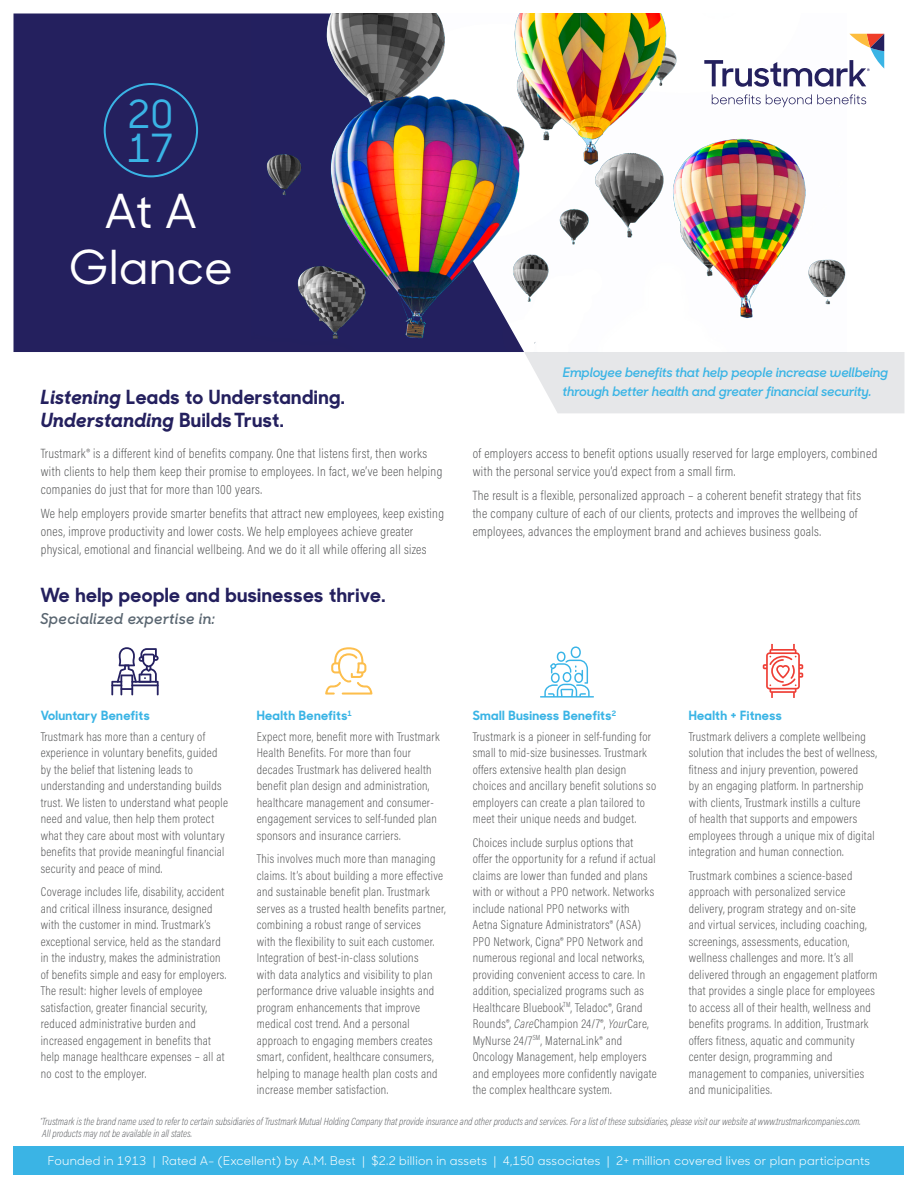
<style>
.page{position:relative;width:918px;height:1188px;background:#fff}
.page>*{position:absolute;margin:0;border:0;box-sizing:border-box;transform-origin:0 0}
.t1{font:500 46.95px/56.2px "Sharp Sans No 1";color:#fff;text-align:center}
.t2{font:500 38.85px/33.8px "Sharp Sans No 1";color:#3ab4e5}
.t3{font:700 19.5px/22.5px "Sharp Sans No 1";letter-spacing:.025em;color:#24205e}
.t4{font:italic 600 15px "Sharp Sans No 1";letter-spacing:.025em;color:#5a6671}
.t5{font:200 13.5px/18px "Acumin Pro Cond";letter-spacing:.025em;color:#4b4c4d}
.t6{font:italic 600 13.2px/18.5px "Sharp Sans No 1";letter-spacing:-.01em;color:#3ab4e5}
.t7{font:200 12.75px/16.5px "Acumin Pro Cond";letter-spacing:.025em;color:#4b4c4d}
.t8{font:700 12.75px "Sharp Sans No 1";letter-spacing:.025em;color:#3ab4e5}
.t9{font:12px "Sharp Sans No 1";letter-spacing:.02em;color:#fff}
.t10{font:italic 200 10.5px/12px "Acumin Pro Cond";color:#54565a}
.s1{font-style:italic}
</style>
<div class="page">
<div style="left:524px;top:352px;width:380px;height:61px;background:#e6e7e9"></div>
<div style="left:13px;top:13px;width:511px;height:339px;background:#24205e"></div>
<img style="left:252px;top:14px;width:594px;height:338px">
<div style="left:14px;top:1146px;width:890px;height:29px;background:#3ab4e5"></div>
<svg style="left:712px;top:94px;width:154px;height:13px"></svg>
<svg style="left:704px;top:34px;width:180px;height:53px"></svg>
<div style="left:104px;top:83px;width:94px;height:94px;border:2px solid #3ab4e5;border-radius:50%"></div>
<svg style="left:111px;top:647px;width:48px;height:48px"></svg>
<svg style="left:325px;top:647px;width:47px;height:48px"></svg>
<svg style="left:540px;top:646px;width:54px;height:52px"></svg>
<svg style="left:763px;top:644px;width:40px;height:54px"></svg>
<p class="t2" style="left:128px;top:95px;width:47px">20<br>17</p>
<p class="t1" style="left:69px;top:181px;width:166px">At A<br>Glance</p>
<p class="t3" style="left:41px;top:385px;width:306px"><span class="s1">Listening</span> Leads to Understanding.<br><span class="s1">Understanding</span> Builds Trust.</p>
<p class="t5" style="left:41px;top:444px;width:403px">Trustmark® is a different kind of benefits company. One that listens first, then works with clients to help them keep their promise to employees. In fact, we’ve been helping companies do just that for more than 100 years.</p>
<p class="t5" style="left:41px;top:504px;width:405px">We help employers provide smarter benefits that attract new employees, keep existing ones, improve productivity and lower costs. We help employees achieve greater physical, emotional and financial wellbeing. And we do it all while offering all sizes</p>
<p class="t3" style="left:40px;top:583px;width:346px">We help people and businesses thrive.</p>
<p class="t4" style="left:40px;top:608px;width:176px">Specialized expertise in:</p>
<p class="t6" style="left:563px;top:364px;width:327px">Employee benefits that help people increase wellbeing through better health and greater financial security.</p>
<p class="t5" style="left:473px;top:444px;width:406px">of employers access to benefit options usually reserved for large employers, combined with the personal service you’d expect from a small firm.</p>
<p class="t5" style="left:473px;top:486px;width:390px">The result is a flexible, personalized approach – a coherent benefit strategy that fits the company culture of each of our clients, protects and improves the wellbeing of employees, advances the employment brand and achieves business goals.</p>
<p class="t8" style="left:41px;top:706px;width:110px">Voluntary Benefits</p>
<p class="t7" style="left:41px;top:728px;width:189px">Trustmark has more than a century of experience in voluntary benefits, guided by the belief that listening leads to understanding and understanding builds trust. We listen to understand what people need and value, then help them protect what they care about most with voluntary benefits that provide meaningful financial security and peace of mind.</p>
<p class="t7" style="left:41px;top:883px;width:187px">Coverage includes life, disability, accident and critical illness insurance, designed with the customer in mind. Trustmark’s exceptional service, held as the standard in the industry, makes the administration of benefits simple and easy for employers.<br>The result: higher levels of employee satisfaction, greater financial security, reduced administrative burden and increased engagement in benefits that help manage healthcare expenses – all at no cost to the employer.</p>
<p class="t8" style="left:257px;top:706px;width:97px">Health Benefits<sup>1</sup></p>
<p class="t7" style="left:257px;top:728px;width:184px">Expect more, benefit more with Trustmark Health Benefits. For more than four decades Trustmark has delivered health benefit plan design and administration, healthcare management and consumer&shy;engagement services to self-funded plan sponsors and insurance carriers.</p>
<p class="t7" style="left:257px;top:850px;width:190px">This involves much more than managing claims. It’s about building a more effective and sustainable benefit plan. Trustmark serves as a trusted health benefits partner, combining a robust range of services<br>with the flexibility to suit each customer.<br>Integration of best-in-class solutions<br>with data analytics and visibility to plan performance drive valuable insights and program enhancements that improve medical cost trend. And a personal approach to engaging members creates smart, confident, healthcare consumers, helping to manage health plan costs and increase member satisfaction.</p>
<p class="t8" style="left:473px;top:706px;width:145px">Small Business Benefits<sup>2</sup></p>
<p class="t7" style="left:473px;top:728px;width:185px">Trustmark is a pioneer in self-funding for small to mid-size businesses. Trustmark offers extensive health plan design choices and ancillary benefit solutions so employers can create a plan tailored to meet their unique needs and budget.</p>
<p class="t7" style="left:473px;top:834px;width:186px">Choices include surplus options that<br>offer the opportunity for a refund if actual claims are lower than funded and plans with or without a PPO network. Networks include national PPO networks with Aetna Signature Administrators® (ASA)<br>PPO Network, Cigna® PPO Network and numerous regional and local networks, providing convenient access to care. In addition, specialized programs such as Healthcare Bluebook<sup>TM</sup>, Teladoc®, Grand Rounds®, <span class="s1">Care</span>Champion 24/7®, <span class="s1">Your</span>Care, MyNurse 24/7<sup>SM</sup>, MaternaLink® and Oncology Management, help employers and employees more confidently navigate the complex healthcare system.</p>
<p class="t8" style="left:689px;top:706px;width:94px">Health + Fitness</p>
<p class="t7" style="left:689px;top:728px;width:190px">Trustmark delivers a complete wellbeing solution that includes the best of wellness, fitness and injury prevention, powered<br>by an engaging platform. In partnership with clients, Trustmark instills a culture<br>of health that supports and empowers employees through a unique mix of digital integration and human connection.</p>
<p class="t7" style="left:689px;top:867px;width:190px">Trustmark combines a science-based approach with personalized service delivery, program strategy and on-site<br>and virtual services, including coaching, screenings, assessments, education, wellness challenges and more. It’s all delivered through an engagement platform that provides a single place for employees to access all of their health, wellness and benefits programs. In addition, Trustmark offers fitness, aquatic and community center design, programming and management to companies, universities and municipalities.</p>
<p class="t10" style="left:40px;top:1115px;width:822px"><sup>*</sup>Trustmark is the brand name used to refer to certain subsidiaries of Trustmark Mutual Holding Company that provide insurance and other products and services. For a list of these subsidiaries, please visit our website at www.trustmarkcompanies.com.<br>All products may not be available in all states.</p>
<p class="t9" style="left:48px;top:1152px;width:824px">Founded in 1913 | Rated A- (Excellent) by A.M. Best | $2.2 billion in assets | 4,150 associates | 2+ million covered lives or plan participants</p>
</div>
